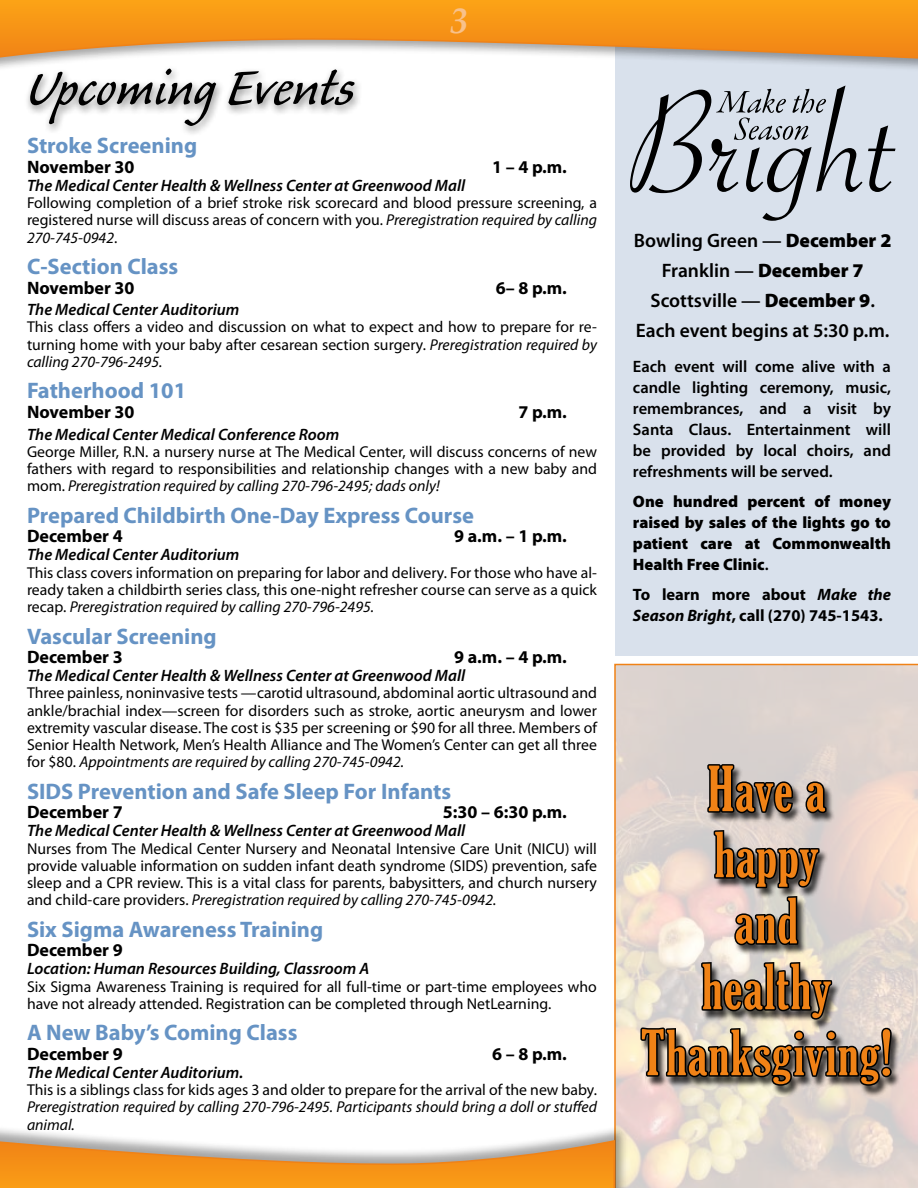
<style>
.page{position:relative;width:918px;height:1188px;background:#fff}
.page>*{position:absolute;margin:0;border:0;box-sizing:border-box;transform-origin:0 0}
.t1{font:67.5px "Caliban";color:#000}
.t2{font:extra-condensed 60px/66px "Gloucester";letter-spacing:.02em;color:#f08216;text-align:center}
.t3{font:italic 700 36px "Palatino";color:#f8c18a}
.t4{font:700 22.5px "Myriad Pro";color:#6693c4}
.t5{font:600 19.5px/30px "Myriad Pro";color:#000;text-align:center}
.t6{font:700 18px "Myriad Pro";color:#000}
.t7{font:italic 600 16.5px "Myriad Pro";color:#000}
.t8{font:600 16.5px/21px "Myriad Pro";color:#000;text-align:justify}
.t9{font:900 16.5px/21px "Myriad Pro";color:#000;text-align:justify}
.t10{font:700 16.5px/21px "Myriad Pro";color:#000}
.t11{font:15.75px/17.2px "Myriad Pro";color:#000;text-align:justify}
.t12{font:italic 15.75px/17.2px "Myriad Pro";color:#000}
.s1{font-style:italic}
.s2{font-weight:900}
.s3{font-weight:600}
</style>
<div class="page">
<div style="left:615px;top:9px;width:303px;height:647px;background:#d9e1ec"></div>
<svg style="left:614px;top:664px;width:304px;height:524px;background:#e2d3c8"></svg>
<div style="left:0;top:0;width:918px;height:72px;background:#000;opacity:.35"></div>
<svg style="left:0;top:0;width:918px;height:60px;background:#f0a440"></svg>
<div style="left:0;top:1124px;width:628px;height:64px;background:#000;opacity:.35"></div>
<svg style="left:0;top:1139px;width:616px;height:49px;background:#ecaa56"></svg>
<div style="left:24px;top:64px;width:340px;height:73px;background:#000;opacity:.5"></div>
<svg style="left:630px;top:86px;width:266px;height:135px"></svg>
<div style="left:640px;top:765px;width:261px;height:332px;background:#000;opacity:.75"></div>
<svg style="left:705px;top:763px;width:90px;height:52px;background:#5f5c5b"></svg>
<svg style="left:804px;top:779px;width:24px;height:36px"></svg>
<svg style="left:712px;top:829px;width:110px;height:118px;background:#837c79"></svg>
<svg style="left:639px;top:961px;width:255px;height:227px;background:#b3aba3"></svg>
<h3 class="t3" style="left:450px;top:-8px;width:19px">3</h3>
<h1 class="t1" style="left:27px;top:54px;width:330px">Upcoming Events</h1>
<h3 class="t4" style="left:27px;top:131px;width:172px">Stroke Screening</h3>
<p class="t6" style="left:27px;top:155px;width:109px">November 30</p>
<p class="t6" style="left:492px;top:155px;width:76px">1 – 4 p.m.</p>
<p class="t7" style="left:27px;top:175px;width:440px">The Medical Center Health &amp; Wellness Center at Greenwood Mall</p>
<p class="t11" style="left:27px;top:194px;width:572px">Following completion of a brief stroke risk scorecard and blood pressure screening, a registered nurse will discuss areas of concern with you. <span class="s1">Preregistration required by calling 270-745-0942</span>.</p>
<h3 class="t4" style="left:27px;top:252px;width:153px">C-Section Class</h3>
<p class="t6" style="left:27px;top:276px;width:109px">November 30</p>
<p class="t6" style="left:496px;top:276px;width:73px">6– 8 p.m.</p>
<p class="t7" style="left:27px;top:299px;width:214px">The Medical Center Auditorium</p>
<p class="t11" style="left:27px;top:318px;width:572px">This class offers a video and discussion on what to expect and how to prepare for re&shy;turning home with your baby after cesarean section surgery. <span class="s1">Preregistration required by calling 270-796-2495.</span></p>
<h3 class="t4" style="left:27px;top:376px;width:161px">Fatherhood 101</h3>
<p class="t6" style="left:27px;top:400px;width:109px">November 30</p>
<p class="t6" style="left:518px;top:400px;width:50px">7 p.m.</p>
<p class="t7" style="left:27px;top:424px;width:314px">The Medical Center Medical Conference Room</p>
<p class="t11" style="left:27px;top:443px;width:571px">George Miller, R.N. a nursery nurse at The Medical Center, will discuss concerns of new fathers with regard to responsibilities and relationship changes with a new baby and mom. <span class="s1">Preregistration required by calling 270-796-2495; dads only!</span></p>
<h3 class="t4" style="left:27px;top:501px;width:449px">Prepared Childbirth One-Day Express Course</h3>
<p class="t6" style="left:27px;top:525px;width:97px">December 4</p>
<p class="t6" style="left:454px;top:525px;width:114px">9 a.m. – 1 p.m.</p>
<p class="t7" style="left:27px;top:544px;width:214px">The Medical Center Auditorium</p>
<p class="t11" style="left:27px;top:563px;width:572px">This class covers information on preparing for labor and delivery. For those who have al&shy;ready taken a childbirth series class, this one-night refresher course can serve as a quick recap. <span class="s1">Preregistration required by calling 270-796-2495.</span></p>
<h3 class="t4" style="left:27px;top:621px;width:191px">Vascular Screening</h3>
<p class="t6" style="left:27px;top:645px;width:97px">December 3</p>
<p class="t6" style="left:454px;top:645px;width:114px">9 a.m. – 4 p.m.</p>
<p class="t7" style="left:27px;top:665px;width:440px">The Medical Center Health &amp; Wellness Center at Greenwood Mall</p>
<p class="t11" style="left:27px;top:684px;width:572px">Three painless, noninvasive tests —carotid ultrasound, abdominal aortic ultrasound and ankle/brachial index—screen for disorders such as stroke, aortic aneurysm and lower extremity vascular disease. The cost is $35 per screening or $90 for all three. Members of Senior Health Network, Men’s Health Alliance and The Women’s Center can get all three for $80. <span class="s1">Appointments are required by calling 270-745-0942.</span></p>
<h3 class="t4" style="left:27px;top:777px;width:426px">SIDS Prevention and Safe Sleep For Infants</h3>
<p class="t6" style="left:27px;top:801px;width:97px">December 7</p>
<p class="t6" style="left:443px;top:801px;width:126px">5:30 – 6:30 p.m.</p>
<p class="t7" style="left:27px;top:820px;width:440px">The Medical Center Health &amp; Wellness Center at Greenwood Mall</p>
<p class="t11" style="left:27px;top:839px;width:572px">Nurses from The Medical Center Nursery and Neonatal Intensive Care Unit (NICU) will provide valuable information on sudden infant death syndrome (SIDS) prevention, safe sleep and a CPR review. This is a vital class for parents, babysitters, and church nursery and child-care providers. <span class="s1">Preregistration required by calling 270-745-0942.</span></p>
<h3 class="t4" style="left:27px;top:915px;width:298px">Six Sigma Awareness Training</h3>
<p class="t6" style="left:27px;top:939px;width:97px">December 9</p>
<p class="t7" style="left:27px;top:958px;width:344px">Location: Human Resources Building, Classroom A</p>
<p class="t11" style="left:27px;top:977px;width:571px">Six Sigma Awareness Training is required for all full-time or part-time employees who have not already attended. Registration can be completed through NetLearning.</p>
<h3 class="t4" style="left:27px;top:1018px;width:272px">A New Baby’s Coming Class</h3>
<p class="t6" style="left:27px;top:1042px;width:97px">December 9</p>
<p class="t6" style="left:492px;top:1042px;width:76px">6 – 8 p.m.</p>
<p class="t7" style="left:27px;top:1062px;width:218px">The Medical Center Auditorium.</p>
<p class="t11" style="left:27px;top:1081px;width:572px">This is a siblings class for kids ages 3 and older to prepare for the arrival of the new baby.</p>
<p class="t12" style="left:27px;top:1098px;width:572px">Preregistration required by calling 270-796-2495. Participants should bring a doll or stuffed animal.</p>
<p class="t5" style="left:634px;top:225px;width:259px">Bowling Green — <span class="s2">December 2<br></span>Franklin — <span class="s2">December 7<br></span>Scottsville — <span class="s2">December 9</span>.<br>Each event begins at 5:30 p.m.</p>
<p class="t8" style="left:633px;top:356px;width:260px">Each event will come alive with a candle lighting ceremony, music, remembrances, and a visit by Santa Claus. Entertainment will be provided by local choirs, and refreshments will be served.</p>
<p class="t9" style="left:633px;top:491px;width:260px">One hundred percent of money raised by sales of the lights go to patient care at Commonwealth Health Free Clinic<span class="s3">.</span></p>
<p class="t10" style="left:633px;top:584px;width:260px">To learn more about <span class="s1">Make the<br>Season Bright</span>, call (270) 745-1543.</p>
<h2 class="t2" style="left:641px;top:756px;width:252px">Have a<br>happy<br>and<br>healthy<br>Thanksgiving!</h2>
</div>
